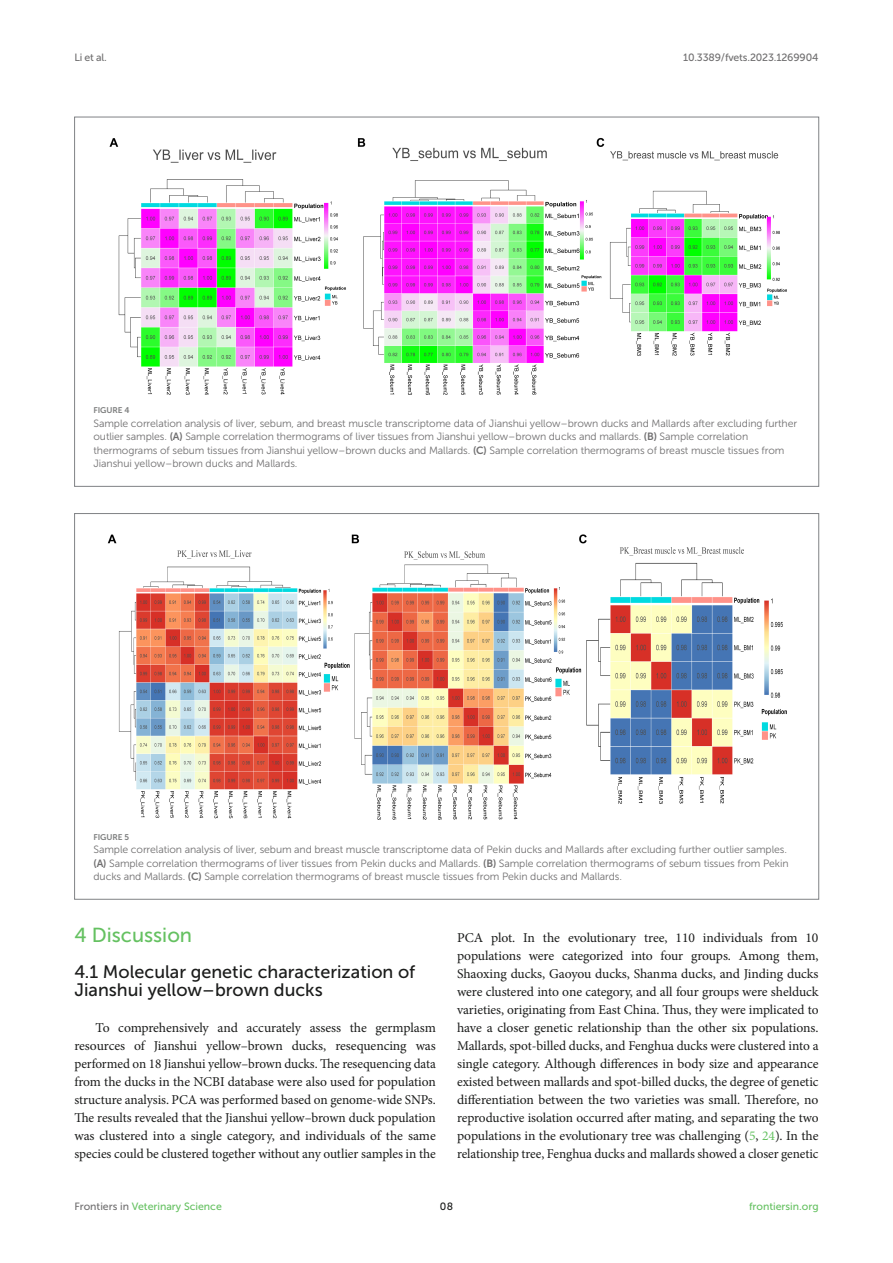
<style>
.page{position:relative;width:893px;height:1263px;background:#fff}
.page>*{position:absolute;margin:0;border:0;box-sizing:border-box;transform-origin:0 0}
.HEAD_1{font:20.25px "Museo Sans 500";color:#65c161}
.HEAD_2_after_HEAD_1{font:18px/18px "Museo Sans 500";color:#1b1c1b}
.TEXT_FLUSH{font:13.5px/18px "Minion Pro";letter-spacing:-.01em;color:#1b1c1b;text-align:justify}
.FIG_LEG{font:10.5px/13.5px "Museo Sans 300";letter-spacing:-.01em;color:#706f70}
.t1{font:10.5px "Museo Sans 500";color:#65c161}
.t2{font:10.5px "Museo Sans 500";letter-spacing:-.015em;color:#706f70}
.t3{font:10.5px "Museo Sans 500";color:#1b1c1b}
.FIG_HD{font:8.25px "Museo Sans 700";letter-spacing:-.01em;color:#7e7f7f}
.s1{font-family:"Museo Sans 700"}
.s2{color:#65c161}
.s3{color:#706f70}
</style>
<div class="page">
<img style="left:109px;top:138px;width:678px;height:257px">
<img style="left:107px;top:534px;width:680px;height:286px">
<p class="t2" style="left:74px;top:51px;width:34px">Li et al.</p>
<p class="t2" style="left:683px;top:51px;width:137px">10.3389/fvets.2023.1269904</p>
<p class="FIG_HD" style="left:94px;top:406px;width:37px">FIGURE 4</p>
<p class="FIG_LEG" style="left:94px;top:417px;width:705px">Sample correlation analysis of liver, sebum, and breast muscle transcriptome data of Jianshui yellow–brown ducks and Mallards after excluding further outlier samples. <span class="s1">(A)</span> Sample correlation thermograms of liver tissues from Jianshui yellow–brown ducks and mallards. <span class="s1">(B)</span> Sample correlation thermograms of sebum tissues from Jianshui yellow–brown ducks and Mallards. <span class="s1">(C)</span> Sample correlation thermograms of breast muscle tissues from Jianshui yellow–brown ducks and Mallards.</p>
<p class="FIG_HD" style="left:94px;top:832px;width:37px">FIGURE 5</p>
<p class="FIG_LEG" style="left:94px;top:843px;width:697px">Sample correlation analysis of liver, sebum and breast muscle transcriptome data of Pekin ducks and Mallards after excluding further outlier samples. <span class="s1">(A)</span> Sample correlation thermograms of liver tissues from Pekin ducks and Mallards. <span class="s1">(B)</span> Sample correlation thermograms of sebum tissues from Pekin ducks and Mallards. <span class="s1">(C)</span> Sample correlation thermograms of breast muscle tissues from Pekin ducks and Mallards.</p>
<p class="HEAD_1" style="left:74px;top:924px;width:119px">4 Discussion</p>
<p class="HEAD_2_after_HEAD_1" style="left:74px;top:963px;width:342px">4.1 Molecular genetic characterization of<br>Jianshui yellow–brown ducks</p>
<p class="TEXT_FLUSH" style="left:74px;top:1019px;width:363px;text-indent:21px">To comprehensively and accurately assess the germplasm resources of Jianshui yellow–brown ducks, resequencing was performed on 18 Jianshui yellow–brown ducks. The resequencing data from the ducks in the NCBI database were also used for population structure analysis. PCA was performed based on genome-wide SNPs.<br>The results revealed that the Jianshui yellow–brown duck population was clustered into a single category, and individuals of the same species could be clustered together without any outlier samples in the</p>
<p class="TEXT_FLUSH" style="left:457px;top:929px;width:363px">PCA plot. In the evolutionary tree, 110 individuals from 10 populations were categorized into four groups. Among them, Shaoxing ducks, Gaoyou ducks, Shanma ducks, and Jinding ducks were clustered into one category, and all four groups were shelduck varieties, originating from East China. Thus, they were implicated to have a closer genetic relationship than the other six populations.<br>Mallards, spot-billed ducks, and Fenghua ducks were clustered into a single category. Although differences in body size and appearance existed between mallards and spot-billed ducks, the degree of genetic differentiation between the two varieties was small. Therefore, no reproductive isolation occurred after mating, and separating the two populations in the evolutionary tree was challenging (<span class="s2">5</span>, <span class="s2">24</span>). In the relationship tree, Fenghua ducks and mallards showed a closer genetic</p>
<p class="t1" style="left:74px;top:1200px;width:149px"><span class="s3">Frontiers in</span> Veterinary Science</p>
<p class="t3" style="left:440px;top:1200px;width:15px">08</p>
<p class="t1" style="left:749px;top:1200px;width:71px">frontiersin.org</p>
</div>
